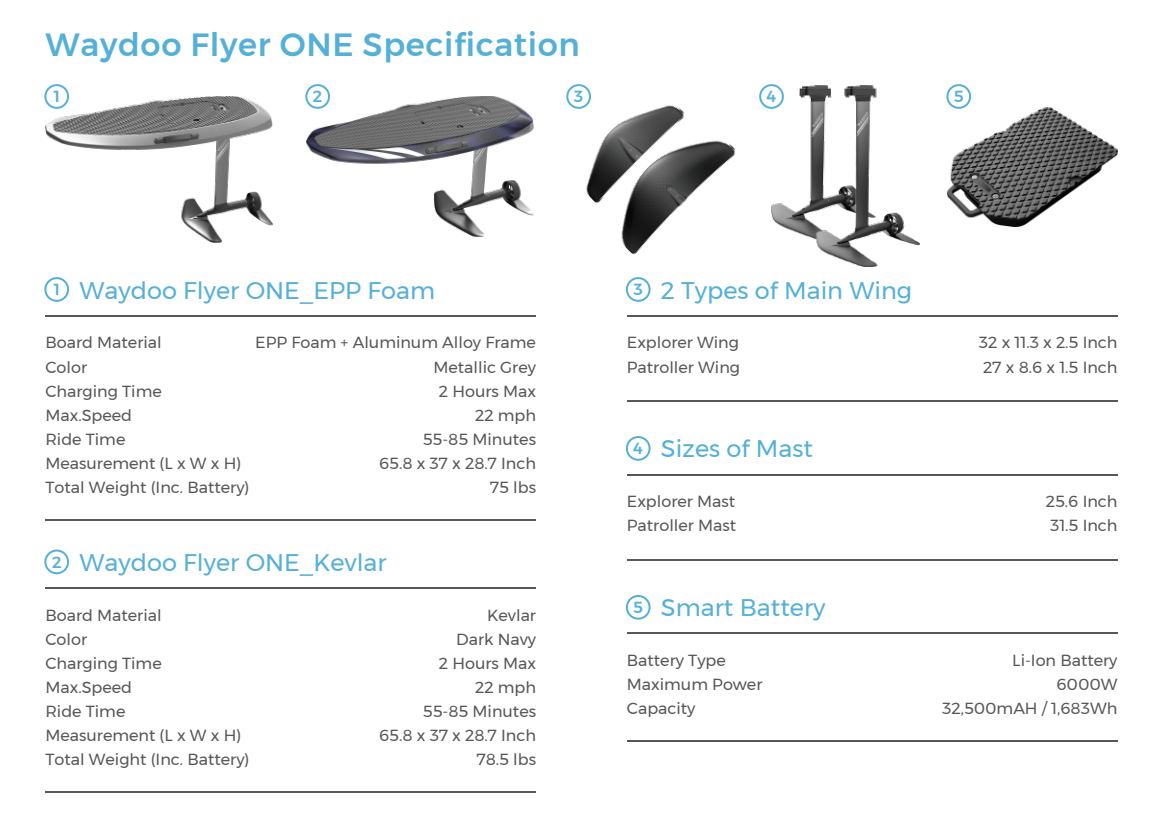
<style>
.page{position:relative;width:1163px;height:823px;background:#fff}
.page>*{position:absolute;margin:0;border:0;box-sizing:border-box;transform-origin:0 0}
.t1{font:500 32px "Montserrat";letter-spacing:.02em;color:#55b0d8}
.t2{font:24px "Montserrat";color:#55b0d8}
.t3{font:16px/24px "Montserrat";color:#595757}
.t4{font:500 16px "Montserrat";color:#55b0d8}
.s1{font-weight:500;font-size:16px}
</style>
<div class="page">
<img style="left:45px;top:96px;width:227px;height:147px">
<img style="left:947px;top:108px;width:170px;height:118px">
<hr style="left:45px;top:315px;width:491px;height:1px;background:#595757">
<hr style="left:45px;top:519px;width:491px;height:1px;background:#595757">
<hr style="left:626px;top:315px;width:491px;height:1px;background:#595757">
<hr style="left:626px;top:400px;width:491px;height:1px;background:#595757">
<hr style="left:626px;top:632px;width:491px;height:1px;background:#595757">
<hr style="left:626px;top:740px;width:491px;height:1px;background:#595757">
<hr style="left:626px;top:473px;width:491px;height:2px;background:#595757">
<hr style="left:626px;top:558px;width:491px;height:2px;background:#595757">
<img style="left:771px;top:85px;width:147px;height:181px">
<img style="left:567px;top:85px;width:118px;height:118px">
<img style="left:596px;top:115px;width:140px;height:140px">
<div style="left:44px;top:84px;width:25px;height:25px;border:2px solid #55b0d8;border-radius:50%"></div>
<div style="left:44px;top:277px;width:25px;height:24px;border:2px solid #55b0d8;border-radius:50%"></div>
<hr style="left:45px;top:587px;width:491px;height:1px;background:#595757">
<hr style="left:45px;top:791px;width:491px;height:1px;background:#595757">
<div style="left:44px;top:549px;width:25px;height:25px;border:2px solid #55b0d8;border-radius:50%"></div>
<div style="left:305px;top:84px;width:25px;height:25px;border:2px solid #55b0d8;border-radius:50%"></div>
<div style="left:625px;top:277px;width:25px;height:24px;border:2px solid #55b0d8;border-radius:50%"></div>
<div style="left:566px;top:84px;width:25px;height:25px;border:2px solid #55b0d8;border-radius:50%"></div>
<div style="left:625px;top:594px;width:25px;height:25px;border:2px solid #55b0d8;border-radius:50%"></div>
<div style="left:759px;top:84px;width:24px;height:25px;border:2px solid #55b0d8;border-radius:50%"></div>
<div style="left:946px;top:84px;width:24px;height:25px;border:2px solid #55b0d8;border-radius:50%"></div>
<div style="left:625px;top:436px;width:25px;height:24px;border:2px solid #55b0d8;border-radius:50%"></div>
<img style="left:306px;top:96px;width:227px;height:140px">
<h1 class="t1" style="left:45px;top:19px;width:536px">Waydoo Flyer ONE Specification</h1>
<p class="t4" style="left:54px;top:84px;width:8px">1</p>
<p class="t4" style="left:313px;top:84px;width:11px">2</p>
<p class="t4" style="left:574px;top:84px;width:11px">3</p>
<p class="t4" style="left:766px;top:84px;width:11px">4</p>
<p class="t4" style="left:953px;top:84px;width:11px">5</p>
<p class="t4" style="left:54px;top:277px;width:8px">1</p>
<h2 class="t2" style="left:79px;top:271px;width:357px">Waydoo Flyer ONE_EPP Foam</h2>
<p class="t3" style="left:45px;top:330px;width:205px">Board Material<br>Color<br>Charging Time<br>Max.Speed<br>Ride Time<br>Measurement (L x W x H)<br>Total Weight (Inc. Battery)</p>
<p class="t3" style="left:255px;top:330px;width:282px;text-align:right">EPP Foam + Aluminum Alloy Frame<br>Metallic Grey<br>2 Hours Max<br>22 mph<br>55-85 Minutes<br>65.8 x 37 x 28.7 Inch<br>75 lbs</p>
<h2 class="t2" style="left:52px;top:543px;width:336px"><span class="s1">2</span> Waydoo Flyer ONE_Kevlar</h2>
<p class="t3" style="left:45px;top:602px;width:205px">Board Material<br>Color<br>Charging Time<br>Max.Speed<br>Ride Time<br>Measurement (L x W x H)<br>Total Weight (Inc. Battery)</p>
<p class="t3" style="left:379px;top:602px;width:158px;text-align:right">Kevlar<br>Dark Navy<br>2 Hours Max<br>22 mph<br>55-85 Minutes<br>65.8 x 37 x 28.7 Inch<br>78.5 lbs</p>
<p class="t4" style="left:633px;top:277px;width:11px">3</p>
<h2 class="t2" style="left:660px;top:271px;width:253px">2 Types of Main Wing</h2>
<p class="t3" style="left:626px;top:330px;width:115px">Explorer Wing<br>Patroller Wing</p>
<p class="t3" style="left:978px;top:330px;width:140px">32 x 11.3 x 2.5 Inch<br>27 x 8.6 x 1.5 Inch</p>
<p class="t4" style="left:633px;top:435px;width:11px">4</p>
<h2 class="t2" style="left:660px;top:430px;width:153px">Sizes of Mast</h2>
<p class="t3" style="left:626px;top:489px;width:111px">Explorer Mast<br>Patroller Mast</p>
<p class="t3" style="left:1045px;top:489px;width:73px">25.6 Inch<br>31.5 Inch</p>
<p class="t4" style="left:633px;top:594px;width:11px">5</p>
<h2 class="t2" style="left:660px;top:589px;width:166px">Smart Battery</h2>
<p class="t3" style="left:626px;top:648px;width:137px">Battery Type<br>Maximum Power<br>Capacity</p>
<p class="t3" style="left:941px;top:648px;width:177px;text-align:right">Li-Ion Battery<br>6000W<br>32,500mAH / 1,683Wh</p>
</div>
